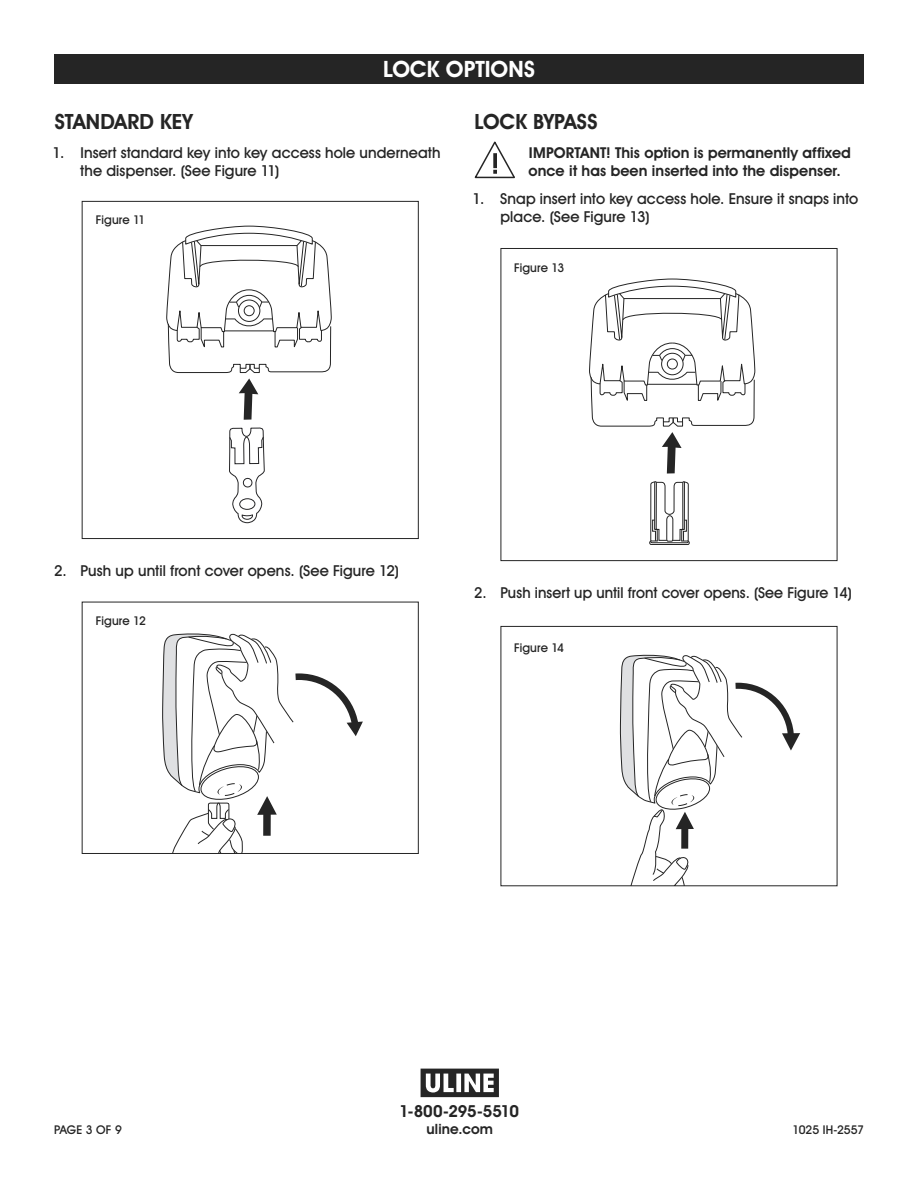
<style>
.page{position:relative;width:918px;height:1188px;background:#fff}
.page>*{position:absolute;margin:0;border:0;box-sizing:border-box;transform-origin:0 0}
.t1{font:700 22.5px "Uline Two Knine";letter-spacing:.005em;color:#fff}
.t2{font:700 21px "Uline Two Knine";letter-spacing:.005em;color:#252525}
.t3{font:700 16.5px "Uline Two Knine";letter-spacing:-.015em;color:#252525}
.t4{font:15px/18px "Uline Two Knine";letter-spacing:.005em;color:#252525}
.t5{font:700 15px/18px "Uline Two Knine";letter-spacing:.005em;color:#252525}
.t6{font:700 14.25px "Uline Two Knine";letter-spacing:.01em;color:#252525}
.t7{font:12px "Uline Two Knine";color:#252525}
</style>
<div class="page">
<div style="left:54px;top:54px;width:810px;height:30px;background:#252525"></div>
<svg style="left:475px;top:141px;width:40px;height:37px"></svg>
<svg style="left:620px;top:654px;width:181px;height:230px"></svg>
<svg style="left:421px;top:1069px;width:78px;height:28px"></svg>
<svg style="left:166px;top:226px;width:166px;height:297px"></svg>
<div style="left:82px;top:201px;width:337px;height:338px;border:1px solid #252525"></div>
<svg style="left:162px;top:633px;width:201px;height:219px"></svg>
<div style="left:82px;top:602px;width:337px;height:252px;border:1px solid #252525"></div>
<svg style="left:589px;top:278px;width:167px;height:196px"></svg>
<svg style="left:649px;top:481px;width:41px;height:64px"></svg>
<div style="left:501px;top:248px;width:336px;height:313px;border:1px solid #252525"></div>
<h1 class="t1" style="left:383px;top:56px;width:153px">LOCK OPTIONS</h1>
<h2 class="t2" style="left:55px;top:109px;width:140px">STANDARD KEY</h2>
<p class="t4" style="left:80px;top:143px;width:362px;text-indent:-28px">1. Insert standard key into key access hole underneath the dispenser. (See Figure 11)</p>
<p class="t7" style="left:96px;top:213px;width:51px">Figure 11</p>
<h2 class="t2" style="left:475px;top:109px;width:124px">LOCK BYPASS</h2>
<p class="t5" style="left:528px;top:143px;width:324px">IMPORTANT! This option is permanently affixed once it has been inserted into the dispenser.</p>
<p class="t4" style="left:501px;top:190px;width:359px;text-indent:-28px">1. Snap insert into key access hole. Ensure it snaps into place. (See Figure 13)</p>
<p class="t7" style="left:514px;top:261px;width:52px">Figure 13</p>
<p class="t4" style="left:54px;top:562px;width:347px">2. Push up until front cover opens. (See Figure 12)</p>
<p class="t7" style="left:96px;top:613px;width:52px">Figure 12</p>
<p class="t4" style="left:474px;top:584px;width:379px">2. Push insert up until front cover opens. (See Figure 14)</p>
<p class="t7" style="left:514px;top:641px;width:52px">Figure 14</p>
<p class="t3" style="left:399px;top:1102px;width:121px">1-800-295-5510</p>
<p class="t6" style="left:427px;top:1120px;width:68px">uline.com</p>
<p class="t7" style="left:54px;top:1122px;width:69px">PAGE 3 OF 9</p>
<p class="t7" style="left:792px;top:1122px;width:73px">1025 IH-2557</p>
</div>
